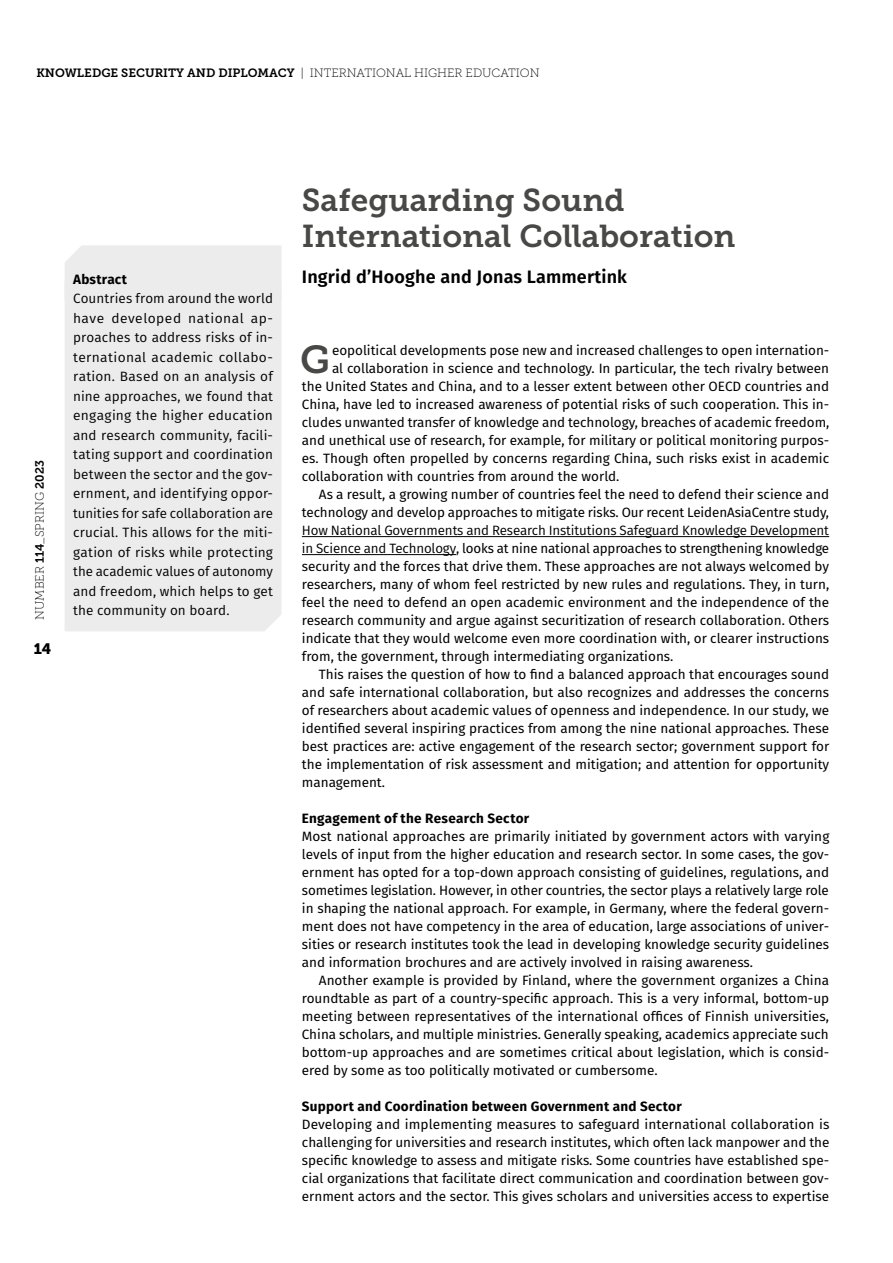
<style>
.page{position:relative;width:893px;height:1263px;background:#fff}
.page>*{position:absolute;margin:0;border:0;box-sizing:border-box;transform-origin:0 0}
.t1{font:38.85px "Museo Slab 700";color:#484847}
.t2{font:31.5px/36px "Museo Slab 700";color:#484847}
.t3{font:600 18px "Fira Sans";letter-spacing:.01em;color:#000}
.t4{font:15px "Museo Slab 900";color:#000}
.t5{font:13.5px/18px "Fira Sans";color:#000;text-align:justify}
.t6{font:13.5px/19.5px "Fira Sans";letter-spacing:.005em;color:#000;text-align:justify}
.t7{font:700 13.5px "Fira Sans";letter-spacing:.02em;color:#000}
.t8{font:12px "Museo Slab 700";color:#000}
.t9{font:12px "Museo Slab 100";color:#000}
.s1{font-family:"Museo Slab 100"}
.s2{font-family:"Museo Slab 700"}
.s3{font-style:inherit}
</style>
<div class="page">
<hr style="left:302px;top:536px;width:527px;height:1px;background:#000">
<hr style="left:302px;top:554px;width:154px;height:1px;background:#000">
<div style="left:65px;top:245px;width:216px;height:37px;background:#ececec"></div>
<div style="left:65px;top:282px;width:216px;height:349px;background:#ececec"></div>
<p class="t8" style="left:36px;top:66px;width:505px">KNOWLEDGE SECURITY AND DIPLOMACY <span class="s1">| INTERNATIONAL HIG HER EDUCATION</span></p>
<p class="t9" style="left:33px;top:620px;width:161px;rotate:-90deg">NUMBER <span class="s2">114</span>_Spring <span class="s2">2023</span></p>
<p class="t4" style="left:34px;top:640px;width:19px">14</p>
<p class="t7" style="left:73px;top:267px;width:55px">Abstract</p>
<p class="t6" style="left:73px;top:288px;width:201px">Countries from around the world have developed national ap&shy;proaches to address risks of in&shy;ternational academic collabo&shy;ration. Based on an analysis of nine approaches, we found that engaging the higher education and research community, facili&shy;tating support and coordination between the sector and the gov&shy;ernment, and identifying oppor&shy;tunities for safe collaboration are crucial. This allows for the miti&shy;gation of risks while protecting the academic values of autonomy and freedom, which helps to get the community on board.</p>
<h2 class="t2" style="left:302px;top:182px;width:435px">Safeguarding Sound<br>International Collaboration</h2>
<h3 class="t3" style="left:302px;top:262px;width:327px">Ingrid d’Hooghe and Jonas Lammertink</h3>
<h1 class="t1" style="left:300px;top:338px;width:31px">G</h1>
<p class="t5" style="left:332px;top:341px;width:499px">eopolitical developments pose new and increased challenges to open internation-</p>
<p class="t5" style="left:332px;top:359px;width:499px">al collaboration in science and technology. In particular, the tech rivalry between</p>
<p class="t5" style="left:302px;top:377px;width:529px">the United States and China, and to a lesser extent between other OECD countries and</p>
<p class="t5" style="left:302px;top:395px;width:529px">China, have led to increased awareness of potential risks of such cooperation. This in-</p>
<p class="t5" style="left:302px;top:413px;width:529px">cludes unwanted transfer of knowledge and technology, breaches of academic freedom,</p>
<p class="t5" style="left:302px;top:431px;width:529px">and unethical use of research, for example, for military or political monitoring purpos-</p>
<p class="t5" style="left:302px;top:449px;width:529px">es. Though often propelled by concerns regarding China, such risks exist in academic</p>
<p class="t5" style="left:302px;top:467px;width:319px">collaboration with countries from around the world.</p>
<p class="t5" style="left:319px;top:485px;width:512px">As a result, a growing number of countries feel the need to defend their science and</p>
<p class="t5" style="left:302px;top:503px;width:529px">technology and develop approaches to mitigate risks. Our recent LeidenAsiaCentre study,</p>
<p class="t5" style="left:302px;top:521px;width:529px"><span class="s3">How National Governments and Research Institutions Safeguard Knowledge Development in Science and Technology</span>, looks at nine national approaches to strengthening knowledge security and the forces that drive them. These approaches are not always welcomed by researchers, many of whom feel restricted by new rules and regulations. They, in turn, feel the need to defend an open academic environment and the independence of the research community and argue against securitization of research collaboration. Others indicate that they would welcome even more coordination with, or clearer instructions from, the government, through intermediating organizations.</p>
<p class="t5" style="left:302px;top:665px;width:529px;text-indent:17px">This raises the question of how to find a balanced approach that encourages sound and safe international collaboration, but also recognizes and addresses the concerns of researchers about academic values of openness and independence. In our study, we identified several inspiring practices from among the nine national approaches. These best practices are: active engagement of the research sector; government support for the implementation of risk assessment and mitigation; and attention for opportunity management.</p>
<p class="t7" style="left:302px;top:807px;width:229px">Engagement of the Research Sector</p>
<p class="t5" style="left:302px;top:827px;width:529px">Most national approaches are primarily initiated by government actors with varying levels of input from the higher education and research sector. In some cases, the gov&shy;ernment has opted for a top-down approach consisting of guidelines, regulations, and sometimes legislation. However, in other countries, the sector plays a relatively large role in shaping the national approach. For example, in Germany, where the federal govern&shy;ment does not have competency in the area of education, large associations of univer&shy;sities or research institutes took the lead in developing knowledge security guidelines and information brochures and are actively involved in raising awareness.</p>
<p class="t5" style="left:302px;top:971px;width:529px;text-indent:17px">Another example is provided by Finland, where the government organizes a China roundtable as part of a country-specific approach. This is a very informal, bottom-up meeting between representatives of the international offices of Finnish universities, China scholars, and multiple ministries. Generally speaking, academics appreciate such bottom-up approaches and are sometimes critical about legislation, which is consid&shy;ered by some as too politically motivated or cumbersome.</p>
<p class="t7" style="left:302px;top:1095px;width:381px">Support and Coordination between Government and Sector</p>
<p class="t5" style="left:302px;top:1115px;width:529px">Developing and implementing measures to safeguard international collaboration is challenging for universities and research institutes, which often lack manpower and the specific knowledge to assess and mitigate risks. Some countries have established spe&shy;cial organizations that facilitate direct communication and coordination between gov&shy;ernment actors and the sector. This gives scholars and universities access to expertise</p>
</div>
